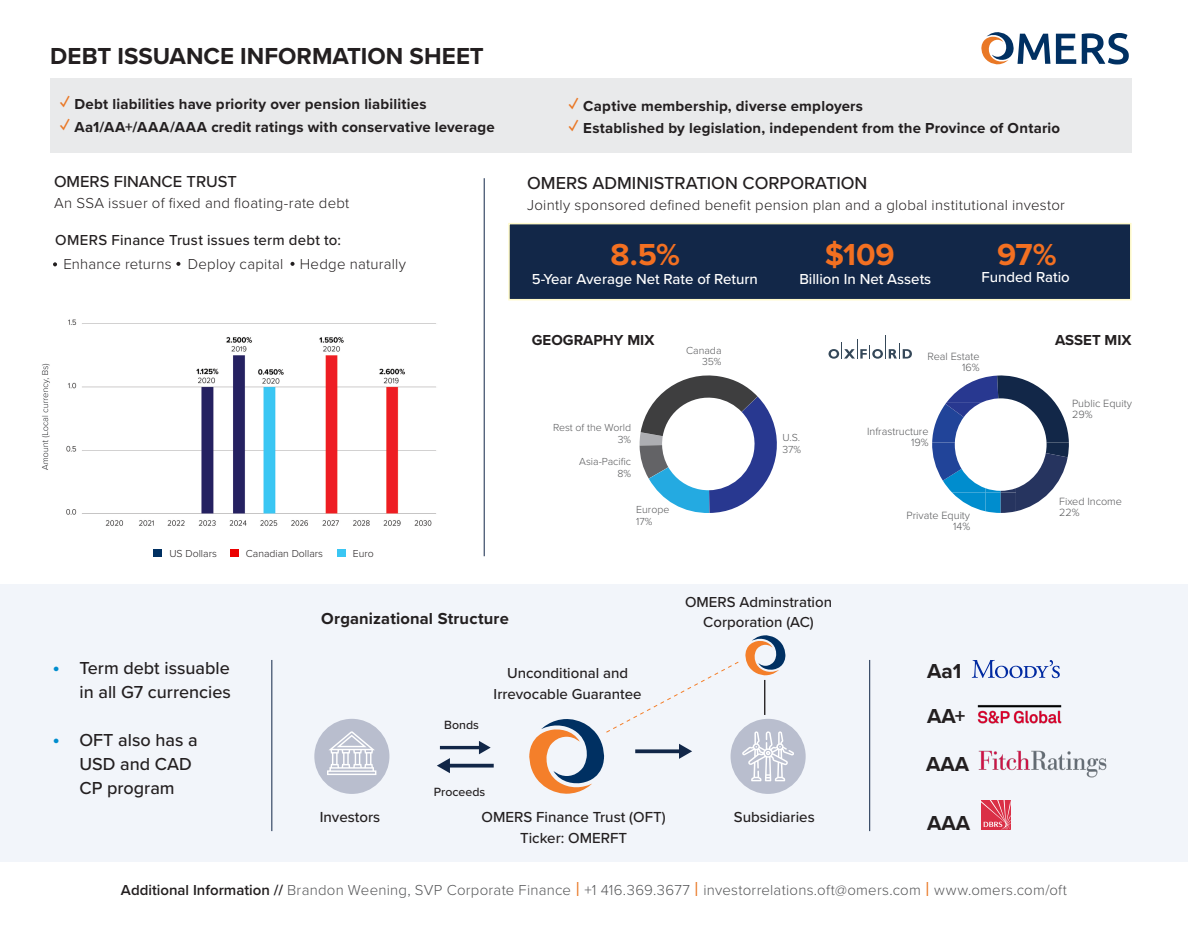
<style>
.page{position:relative;width:1188px;height:933px;background:#fff}
.page>*{position:absolute;margin:0;border:0;box-sizing:border-box;transform-origin:0 0}
.t1{font:700 31.5px "Proxima Nova";color:#f37021}
.Chapter_title{font:700 24px "Proxima Nova";color:#231f20}
.paragraph_heading{font:700 21px "Proxima Nova";color:#231f20}
.paragraph_heading-2{font:500 18px/24px "Proxima Nova";color:#231f20;text-align:right}
.Body_copy_black{font:700 16.5px "Proxima Nova";letter-spacing:.01em;color:#231f20}
.paragraph_heading-3{font:500 16.5px "Proxima Nova";color:#231f20}
.paragraph_heading-4{font:500 15.15px "Proxima Nova";color:#231f20}
.Body_copy_black-2{font:700 15px "Proxima Nova";letter-spacing:.015em;color:#231f20}
.Small_black_heading{font:300 15px "Proxima Nova";letter-spacing:.015em;color:#57585a}
.paragraph_heading-5{font:300 15px "Proxima Nova";letter-spacing:.015em;color:#231f20}
.paragraph_heading-6{font:500 15px/20.5px "Proxima Nova";color:#231f20;text-align:center}
.Body_copy_white{font:500 15px "Proxima Nova";color:#fff}
.bullet{font:300 15px "Proxima Nova";letter-spacing:.015em;color:#231f20}
.Body_copy_black-3{font:500 15px "Proxima Nova";letter-spacing:.015em;color:#231f20}
.Body_copy_white-2{font:700 15px "Proxima Nova";color:#231f20}
.paragraph_heading-7{font:500 12.3px "Proxima Nova";color:#231f20}
.Body_copy_white-3{font:300 10.95px/10.9px "Proxima Nova";color:#57585a;text-align:right}
.Body_copy_white-4{font:300 10.65px/11.9px "Proxima Nova";color:#57585a;text-align:right}
.paragraph_heading-8{font:300 10.5px "Proxima Nova";color:#231f20}
.s1{font-size:18px;color:#e97826}
.s2{font-size:21px;color:#008dce}
.s3{font-weight:600;color:#231f20}
.s4{font-size:21px;color:#e97826}
</style>
<div class="page">
<div style="left:50px;top:79px;width:1082px;height:74px;background:#e9eaeb"></div>
<div style="left:0;top:585px;width:1188px;height:277px;background:#f2f5fa"></div>
<svg style="left:1056px;top:34px;width:20px;height:30px"></svg>
<svg style="left:1082px;top:33px;width:47px;height:31px"></svg>
<svg style="left:981px;top:32px;width:69px;height:33px"></svg>
<div style="left:314px;top:719px;width:75px;height:75px;background:#b9bece;border-radius:50%"></div>
<svg style="left:327px;top:731px;width:49px;height:44px"></svg>
<div style="left:731px;top:719px;width:75px;height:75px;background:#b9bece;border-radius:50%"></div>
<div style="left:508px;top:223px;width:624px;height:77px;background:#122748;border:2px solid #fffaca"></div>
<svg style="left:640px;top:375px;width:137px;height:138px"></svg>
<svg style="left:829px;top:335px;width:83px;height:24px"></svg>
<svg style="left:932px;top:375px;width:137px;height:138px"></svg>
<img style="left:977px;top:705px;width:85px;height:19px">
<svg style="left:972px;top:660px;width:88px;height:18px"></svg>
<svg style="left:981px;top:800px;width:30px;height:30px"></svg>
<img style="left:978px;top:751px;width:129px;height:26px">
<hr style="left:484px;top:178px;width:1px;height:378px;background:#122748">
<hr style="left:272px;top:660px;width:1px;height:171px;background:#122748">
<hr style="left:869px;top:660px;width:1px;height:171px;background:#122748">
<img style="left:41px;top:319px;width:395px;height:207px">
<div style="left:154px;top:550px;width:8px;height:7px;background:#003062"></div>
<div style="left:230px;top:550px;width:8px;height:7px;background:#eb0000"></div>
<div style="left:337px;top:550px;width:8px;height:7px;background:#3ac6f3"></div>
<svg style="left:53px;top:262px;width:4px;height:4px"></svg>
<svg style="left:290px;top:262px;width:5px;height:4px"></svg>
<svg style="left:176px;top:262px;width:4px;height:4px"></svg>
<svg style="left:529px;top:635px;width:265px;height:159px"></svg>
<p class="Chapter_title" style="left:50px;top:38px;width:435px">DEBT ISSUANCE INFORMATION SHEET</p>
<p class="Body_copy_black-2" style="left:60px;top:93px;width:368px"><span class="s1">✓</span> Debt liabilities have priority over pension liabilities</p>
<p class="Body_copy_black-2" style="left:60px;top:116px;width:436px"><span class="s1">✓</span> Aa1/AA+/AAA/AAA credit ratings with conservative leverage</p>
<p class="paragraph_heading-3" style="left:54px;top:170px;width:184px">OMERS FINANCE TRUST</p>
<p class="paragraph_heading-5" style="left:54px;top:192px;width:297px">An SSA issuer of fixed and floating-rate debt</p>
<p class="Body_copy_black-3" style="left:55px;top:229px;width:287px">OMERS Finance Trust issues term debt to:</p>
<p class="bullet" style="left:63px;top:253px;width:344px">Enhance returns Deploy capital Hedge naturally</p>
<p class="paragraph_heading-8" style="left:169px;top:546px;width:49px">US Dollars</p>
<p class="paragraph_heading-8" style="left:246px;top:546px;width:79px">Canadian Dollars</p>
<p class="paragraph_heading-8" style="left:353px;top:546px;width:22px">Euro</p>
<p class="Body_copy_black" style="left:321px;top:606px;width:189px">Organizational Structure</p>
<p class="Body_copy_black-2" style="left:569px;top:95px;width:296px"><span class="s1">✓</span> Captive membership, diverse employers</p>
<p class="Body_copy_black-2" style="left:569px;top:117px;width:493px"><span class="s1">✓</span> Established by legislation, independent from the Province of Ontario</p>
<p class="paragraph_heading-2" style="left:527px;top:170px;width:342px">OMERS ADMINISTRATION CORPORATION</p>
<p class="paragraph_heading-5" style="left:527px;top:193px;width:539px">Jointly sponsored defined benefit pension plan and a global institutional investor</p>
<p class="t1" style="left:825px;top:231px;width:71px">$109</p>
<p class="Body_copy_white" style="left:532px;top:268px;width:228px">5-Year Average Net Rate of Return</p>
<p class="Body_copy_white" style="left:799px;top:268px;width:133px">Billion In Net Assets</p>
<p class="t1" style="left:611px;top:231px;width:71px">8.5%</p>
<p class="t1" style="left:997px;top:231px;width:61px">97%</p>
<p class="Body_copy_white" style="left:981px;top:266px;width:90px">Funded Ratio</p>
<p class="Body_copy_white-2" style="left:532px;top:329px;width:124px">GEOGRAPHY MIX</p>
<p class="Body_copy_white-4" style="left:686px;top:343px;width:37px">Canada<br>35%</p>
<p class="Body_copy_white-3" style="left:928px;top:350px;width:54px">Real Estate<br>16%</p>
<p class="Body_copy_white-2" style="left:1055px;top:329px;width:78px">ASSET MIX</p>
<p class="Body_copy_white-3" style="left:1072px;top:397px;width:61px;text-align:left">Public Equity<br>29%</p>
<p class="Body_copy_white-4" style="left:553px;top:421px;width:80px">Rest of the World<br>3%</p>
<p class="Body_copy_white-4" style="left:782px;top:431px;width:20px;text-align:left">U.S.<br>37%</p>
<p class="Body_copy_white-3" style="left:867px;top:425px;width:63px">Infrastructure<br>19%</p>
<p class="Body_copy_white-4" style="left:579px;top:455px;width:53px">Asia-Pacific<br>8%</p>
<p class="Body_copy_white-4" style="left:636px;top:503px;width:35px;text-align:left">Europe<br>17%</p>
<p class="Body_copy_white-3" style="left:1059px;top:495px;width:64px">Fixed Income</p>
<p class="Body_copy_white-3" style="left:907px;top:509px;width:65px">Private Equity</p>
<p class="Body_copy_white-3" style="left:1059px;top:506px;width:22px">22%</p>
<p class="Body_copy_white-3" style="left:953px;top:520px;width:19px">14%</p>
<p class="paragraph_heading-6" style="left:685px;top:591px;width:148px">OMERS Adminstration<br>Corporation (AC)</p>
<p class="paragraph_heading-2" style="left:53px;top:656px;width:180px"><span class="s2">•</span> Term debt issuable in all G7 currencies</p>
<p class="paragraph_heading-2" style="left:80px;top:728px;width:120px;text-align:left;text-indent:-27px"><span class="s2">•</span> OFT also has a<br>USD and CAD<br>CP program</p>
<p class="paragraph_heading-7" style="left:444px;top:716px;width:36px">Bonds</p>
<p class="paragraph_heading-6" style="left:494px;top:662px;width:150px">Unconditional and<br>Irrevocable Guarantee</p>
<p class="paragraph_heading-7" style="left:434px;top:783px;width:53px">Proceeds</p>
<p class="paragraph_heading-4" style="left:320px;top:806px;width:62px">Investors</p>
<p class="paragraph_heading-4" style="left:482px;top:806px;width:186px">OMERS Finance Trust (OFT)</p>
<p class="paragraph_heading-4" style="left:734px;top:806px;width:82px">Subsidiaries</p>
<p class="paragraph_heading-4" style="left:520px;top:826px;width:109px">Ticker: OMERFT</p>
<p class="paragraph_heading" style="left:927px;top:655px;width:36px">Aa1</p>
<p class="paragraph_heading" style="left:927px;top:700px;width:40px">AA+</p>
<p class="paragraph_heading" style="left:926px;top:749px;width:45px">AAA</p>
<p class="paragraph_heading" style="left:927px;top:807px;width:45px">AAA</p>
<p class="Small_black_heading" style="left:121px;top:879px;width:948px"><span class="s3">Additional Information //</span> Brandon Weening, SVP Corporate Finance <span class="s4">Ι</span> +1 416.369.3677 <span class="s4">Ι</span> investorrelations.oft@omers.com <span class="s4">Ι</span> www.omers.com/oft</p>
</div>
